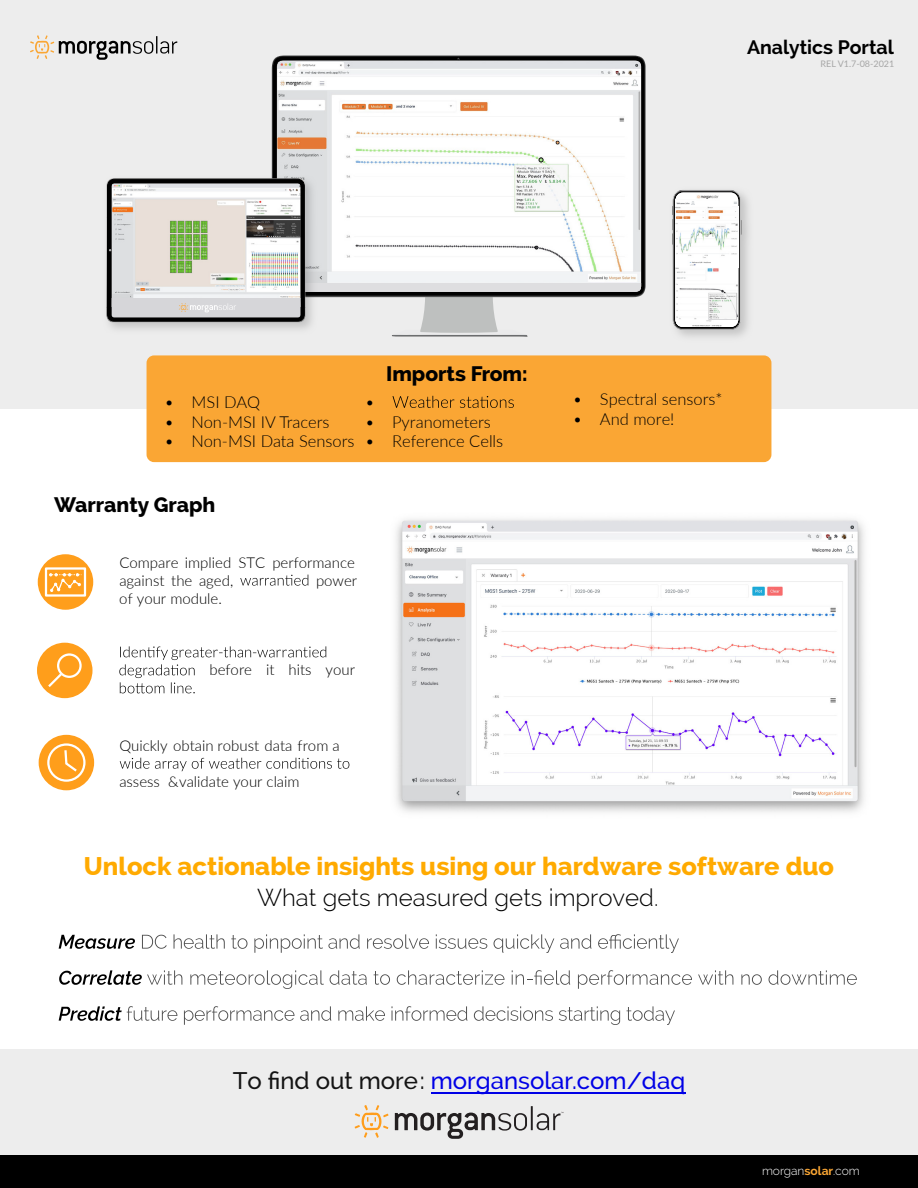
<style>
.page{position:relative;width:918px;height:1188px;background:#fff}
.page>*{position:absolute;margin:0;border:0;box-sizing:border-box;transform-origin:0 0}
.t1{font:800 25.5px "Raleway";color:#fa0}
.t2{font:500 24px "Raleway";color:#0000e6}
.t3{font:300 24px "Raleway";color:#000}
.t4{font:800 21px "Raleway";color:#000}
.t5{font:700 19.5px "Raleway";color:#000}
.t6{font:300 16.5px "Lato";color:#000}
.t7{font:300 15px/18px "Lato";color:#000}
.t8{font:300 12px "Raleway";color:#fff}
.t9{font:9px "Lato";color:#a6a6a6}
.s1{color:#141414}
.s2{font-weight:700;color:#faa634}
</style>
<div class="page">
<div style="left:0;top:1049px;width:918px;height:131px;background:#ededed"></div>
<div style="left:0;top:0;width:918px;height:409px;background:#ededed"></div>
<div style="left:147px;top:355px;width:624px;height:107px;background:#faa634;border-radius:8px"></div>
<svg style="left:392px;top:297px;width:136px;height:40px"></svg>
<svg style="left:273px;top:56px;width:372px;height:240px;fill:#000"></svg>
<img style="left:277px;top:61px;width:364px;height:223px">
<div style="left:277px;top:284px;width:364px;height:8px;background:#dedee0"></div>
<svg style="left:109px;top:175px;width:209px;height:155px"></svg>
<svg style="left:106px;top:179px;width:199px;height:143px"></svg>
<svg style="left:677px;top:194px;width:72px;height:143px;fill:#d7d7d7"></svg>
<img style="left:678px;top:190px;width:57px;height:1px">
<svg style="left:672px;top:191px;width:70px;height:138px"></svg>
<img style="left:676px;top:200px;width:19px;height:6px">
<svg style="left:30px;top:35px;width:148px;height:25px"></svg>
<img style="left:396px;top:519px;width:468px;height:294px">
<div style="left:0;top:1155px;width:918px;height:33px;background:#000"></div>
<svg style="left:59px;top:935px;width:76px;height:14px"></svg>
<svg style="left:142px;top:935px;width:25px;height:14px"></svg>
<svg style="left:174px;top:934px;width:51px;height:15px"></svg>
<svg style="left:231px;top:935px;width:17px;height:14px"></svg>
<svg style="left:254px;top:934px;width:106px;height:19px"></svg>
<svg style="left:367px;top:934px;width:62px;height:15px"></svg>
<svg style="left:436px;top:934px;width:51px;height:15px"></svg>
<svg style="left:494px;top:934px;width:60px;height:19px"></svg>
<svg style="left:560px;top:934px;width:31px;height:15px"></svg>
<svg style="left:598px;top:934px;width:81px;height:19px"></svg>
<svg style="left:59px;top:970px;width:123px;height:15px"></svg>
<svg style="left:190px;top:970px;width:134px;height:19px"></svg>
<svg style="left:330px;top:970px;width:37px;height:15px"></svg>
<svg style="left:374px;top:971px;width:16px;height:14px"></svg>
<svg style="left:397px;top:970px;width:108px;height:15px"></svg>
<svg style="left:512px;top:970px;width:58px;height:15px"></svg>
<svg style="left:578px;top:970px;width:114px;height:19px"></svg>
<svg style="left:698px;top:970px;width:35px;height:15px"></svg>
<svg style="left:741px;top:974px;width:21px;height:11px"></svg>
<svg style="left:769px;top:970px;width:88px;height:15px"></svg>
<svg style="left:59px;top:1006px;width:118px;height:15px"></svg>
<svg style="left:184px;top:1006px;width:110px;height:19px"></svg>
<svg style="left:300px;top:1006px;width:31px;height:15px"></svg>
<svg style="left:338px;top:1006px;width:47px;height:15px"></svg>
<svg style="left:392px;top:1006px;width:75px;height:15px"></svg>
<svg style="left:474px;top:1006px;width:79px;height:15px"></svg>
<svg style="left:559px;top:1006px;width:61px;height:19px"></svg>
<svg style="left:627px;top:1006px;width:48px;height:19px"></svg>
<svg style="left:240px;top:575px;width:68px;height:11px"></svg>
<svg style="left:119px;top:646px;width:207px;height:47px"></svg>
<svg style="left:120px;top:758px;width:229px;height:13px"></svg>
<svg style="left:392px;top:396px;width:122px;height:12px"></svg>
<div style="left:39px;top:735px;width:55px;height:55px;background:#ff9e1b;border-radius:50%"></div>
<div style="left:47px;top:743px;width:39px;height:39px;border:2px solid #fff;border-radius:50%"></div>
<svg style="left:64px;top:748px;width:15px;height:24px"></svg>
<div style="left:37px;top:643px;width:56px;height:55px;background:#ff9e1b;border-radius:50%"></div>
<div style="left:57px;top:653px;width:25px;height:25px;border:2px solid #fff;border-radius:50%"></div>
<svg style="left:48px;top:671px;width:16px;height:16px"></svg>
<div style="left:38px;top:554px;width:55px;height:56px;background:#ff9e1b;border-radius:50%"></div>
<svg style="left:49px;top:573px;width:32px;height:19px"></svg>
<div style="left:45px;top:567px;width:41px;height:30px;border:2px solid #fff"></div>
<svg style="left:355px;top:1105px;width:34px;height:33px"></svg>
<svg style="left:395px;top:1113px;width:132px;height:26px"></svg>
<hr style="left:531px;top:1106px;width:2px;height:24px;background:#231f20">
<svg style="left:537px;top:1112px;width:26px;height:18px"></svg>
<hr style="left:431px;top:1093px;width:254px;height:1px;background:#0000e6">
<h3 class="t5" style="left:747px;top:36px;width:148px">Analytics Portal</h3>
<p class="t9" style="left:821px;top:57px;width:75px">REL V1.7-08-2021</p>
<p class="t6" style="left:165px;top:390px;width:97px">• MSI DAQ</p>
<p class="t6" style="left:165px;top:410px;width:167px">• Non-MSI IV Tracers</p>
<p class="t6" style="left:164px;top:430px;width:192px">• Non-MSI Data Sensors</p>
<h3 class="t4" style="left:386px;top:362px;width:143px">Imports From:</h3>
<p class="t6" style="left:365px;top:390px;width:11px">•</p>
<p class="t6" style="left:365px;top:410px;width:127px">• Pyranometers</p>
<p class="t6" style="left:365px;top:430px;width:140px">• Reference Cells</p>
<h3 class="t4" style="left:54px;top:493px;width:163px">Warranty Graph</h3>
<p class="t7" style="left:119px;top:553px;width:237px">Compare implied STC performance against the aged,</p>
<p class="t7" style="left:316px;top:571px;width:43px">power</p>
<p class="t7" style="left:119px;top:589px;width:104px">of your module.</p>
<p class="t7" style="left:209px;top:660px;width:147px">before it hits your</p>
<p class="t7" style="left:119px;top:736px;width:222px">Quickly obtain robust data from a</p>
<p class="t7" style="left:119px;top:772px;width:182px">assess &amp; validate your claim</p>
<p class="t6" style="left:573px;top:388px;width:151px">• Spectral sensors*</p>
<p class="t6" style="left:573px;top:408px;width:103px">• And more!</p>
<h1 class="t1" style="left:84px;top:851px;width:752px">Unlock actionable insights using our hardware software duo</h1>
<h2 class="t3" style="left:257px;top:884px;width:403px">What gets measured gets improved.</h2>
<h2 class="t2" style="left:233px;top:1067px;width:454px"><span class="s1">To find out more:</span> morgansolar.com/daq</h2>
<p class="t8" style="left:762px;top:1163px;width:99px">morgan<span class="s2">solar</span>.com</p>
</div>
